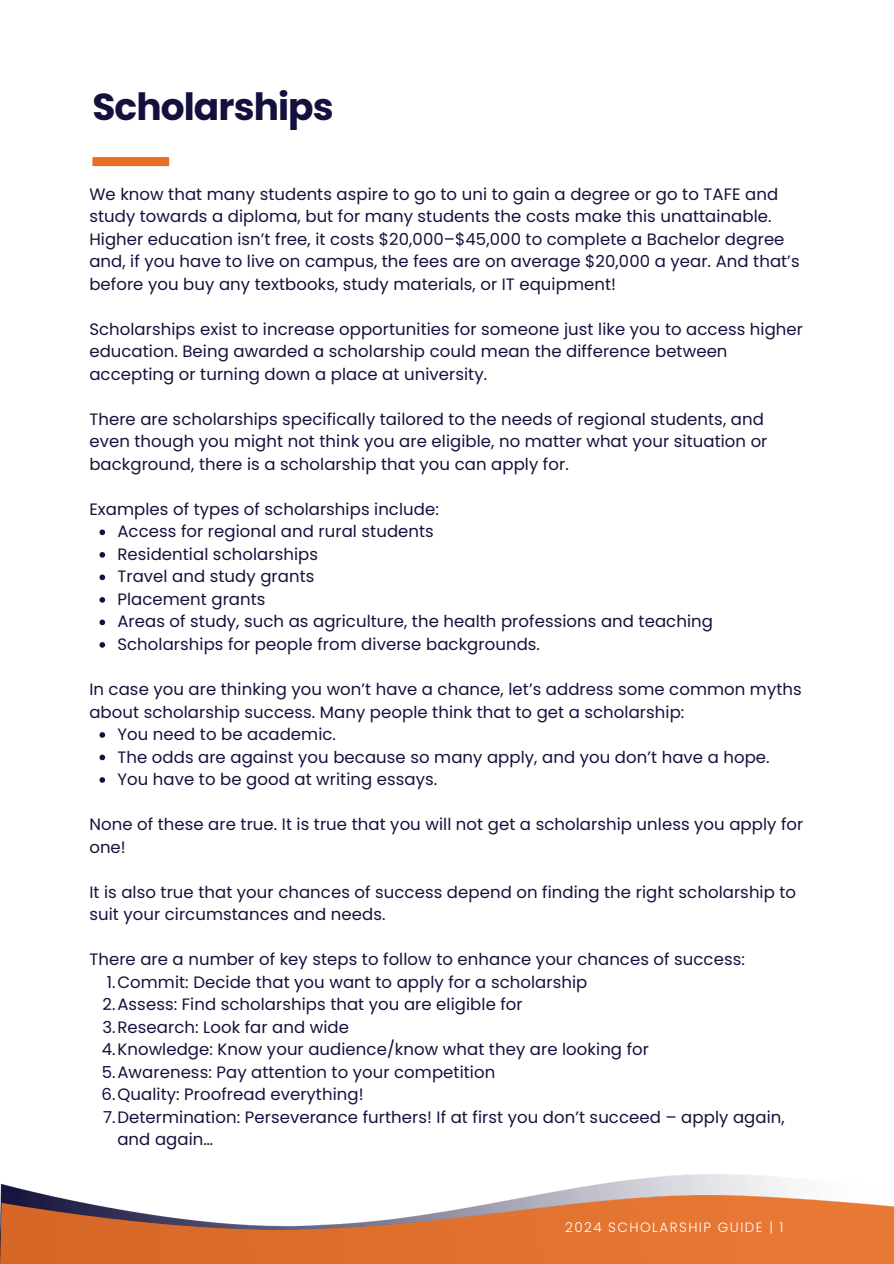
<style>
.page{position:relative;width:894px;height:1264px;background:#fff}
.page>*{position:absolute;margin:0;border:0;box-sizing:border-box;transform-origin:0 0}
.t1{font:700 37.5px "Poppins";letter-spacing:-.025em;color:#14123d}
.t2{font:16.5px/22.5px "Poppins";letter-spacing:.005em;color:#14123d}
.t3{font:300 13.5px "Poppins";letter-spacing:.11em;color:#fff}
</style>
<div class="page">
<svg style="left:99px;top:529px;width:6px;height:6px"></svg>
<svg style="left:99px;top:552px;width:6px;height:5px"></svg>
<svg style="left:99px;top:574px;width:6px;height:6px"></svg>
<svg style="left:99px;top:597px;width:6px;height:5px"></svg>
<svg style="left:99px;top:619px;width:6px;height:6px"></svg>
<svg style="left:99px;top:642px;width:6px;height:5px"></svg>
<svg style="left:99px;top:732px;width:6px;height:5px"></svg>
<svg style="left:99px;top:754px;width:6px;height:6px"></svg>
<svg style="left:99px;top:777px;width:6px;height:5px"></svg>
<img style="left:0;top:1174px;width:788px;height:21px">
<img style="left:0;top:1195px;width:893px;height:68px">
<div style="left:92px;top:157px;width:77px;height:9px;background:#e86e25"></div>
<p class="t1" style="left:92px;top:80px;width:243px">Scholarships</p>
<h1 class="t2" style="left:89px;top:183px;width:711px">We know that many students aspire to go to uni to gain a degree or go to TAFE and study towards a diploma, but for many students the costs make this unattainable.<br>Higher education isn’t free, it costs $20,000–$45,000 to complete a Bachelor degree and, if you have to live on campus, the fees are on average $20,000 a year. And that’s before you buy any textbooks, study materials, or IT equipment!</h1>
<h2 class="t2" style="left:89px;top:318px;width:715px">Scholarships exist to increase opportunities for someone just like you to access higher education. Being awarded a scholarship could mean the difference between accepting or turning down a place at university.</h2>
<h2 class="t2" style="left:89px;top:408px;width:679px">There are scholarships specifically tailored to the needs of regional students, and even though you might not think you are eligible, no matter what your situation or background, there is a scholarship that you can apply for.</h2>
<h2 class="t2" style="left:89px;top:498px;width:351px">Examples of types of scholarships include:</h2>
<h2 class="t2" style="left:117px;top:520px;width:318px">Access for regional and rural students</h2>
<p class="t2" style="left:117px;top:543px;width:202px">Residential scholarships</p>
<p class="t2" style="left:117px;top:565px;width:198px">Travel and study grants</p>
<p class="t2" style="left:117px;top:588px;width:149px">Placement grants</p>
<p class="t2" style="left:117px;top:610px;width:597px">Areas of study, such as agriculture, the health professions and teaching</p>
<p class="t2" style="left:117px;top:633px;width:424px">Scholarships for people from diverse backgrounds.</p>
<p class="t2" style="left:89px;top:678px;width:713px">In case you are thinking you won’t have a chance, let’s address some common myths about scholarship success. Many people think that to get a scholarship:</p>
<h2 class="t2" style="left:117px;top:723px;width:220px">You need to be academic.</h2>
<p class="t2" style="left:117px;top:745px;width:653px">The odds are against you because so many apply, and you don’t have a hope.</p>
<p class="t2" style="left:117px;top:768px;width:321px">You have to be good at writing essays.</p>
<p class="t2" style="left:89px;top:813px;width:715px">None of these are true. It is true that you will not get a scholarship unless you apply for one!</p>
<h2 class="t2" style="left:89px;top:880px;width:708px">It is also true that your chances of success depend on finding the right scholarship to suit your circumstances and needs.</h2>
<h2 class="t2" style="left:89px;top:948px;width:657px">There are a number of key steps to follow to enhance your chances of success:</h2>
<h2 class="t2" style="left:107px;top:970px;width:482px">1.Commit: Decide that you want to apply for a scholarship</h2>
<p class="t2" style="left:103px;top:993px;width:421px">2.Assess: Find scholarships that you are eligible for</p>
<p class="t2" style="left:102px;top:1015px;width:248px">3.Research: Look far and wide</p>
<p class="t2" style="left:102px;top:1038px;width:548px">4.Knowledge: Know your audience/know what they are looking for</p>
<p class="t2" style="left:102px;top:1060px;width:395px">5.Awareness: Pay attention to your competition</p>
<p class="t2" style="left:102px;top:1083px;width:263px">6.Quality: Proofread everything!</p>
<p class="t2" style="left:117px;top:1105px;width:668px;text-indent:-14px">7.Determination: Perseverance furthers! If at first you don’t succeed – apply again, and again…</p>
<p class="t3" style="left:565px;top:1217px;width:220px">2024 SCHOLARSHIP GUIDE | 1</p>
</div>
